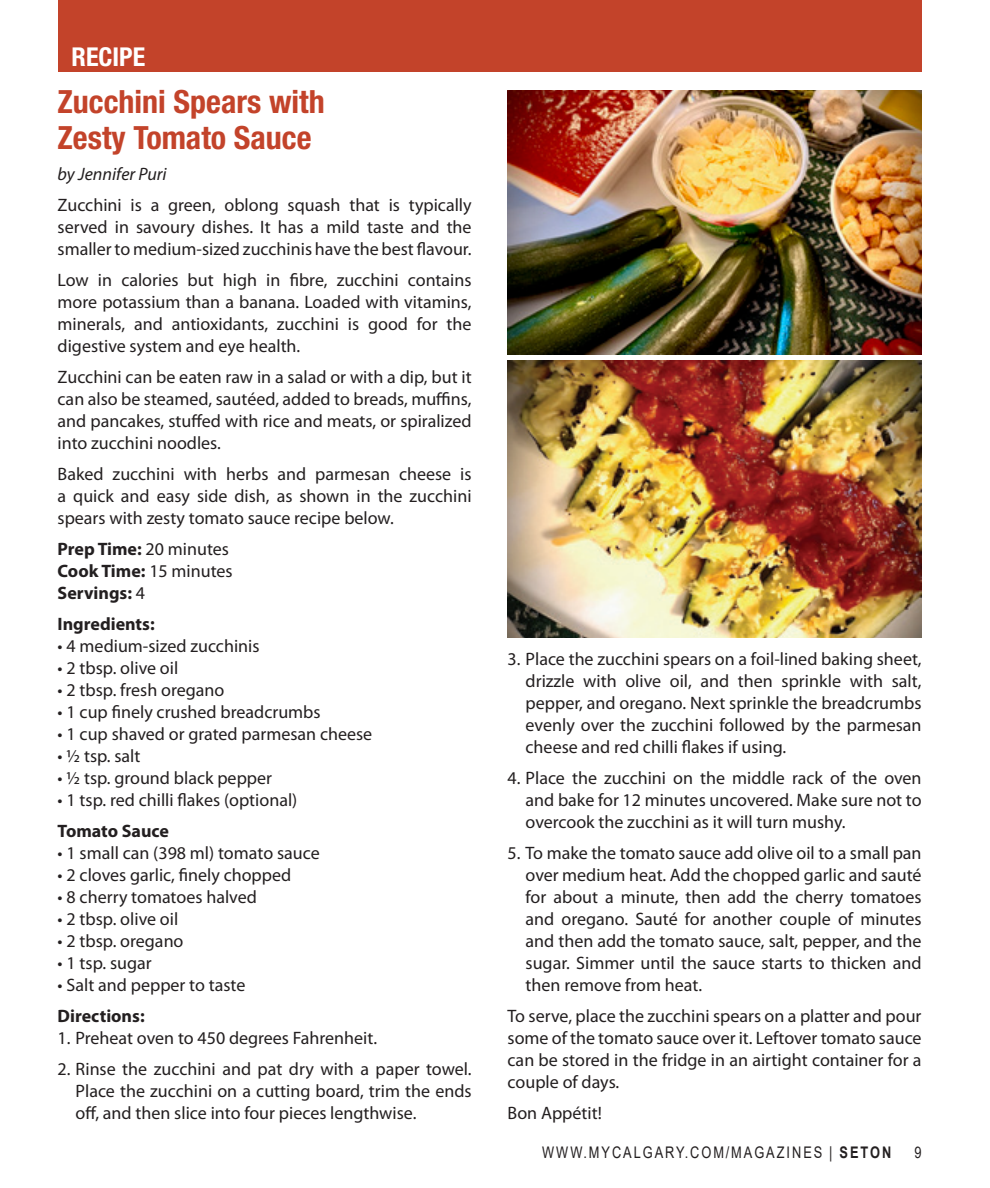
<style>
.page{position:relative;width:990px;height:1188px;background:#fff}
.page>*{position:absolute;margin:0;border:0;box-sizing:border-box;transform-origin:0 0}
.In_Around_title{font:700 condensed 32px/36px "Helvetica Neue LT Std";color:#c3432a}
.t1{font:700 condensed 26px "Helvetica Neue LT Std";color:#fff}
.Body_text{font:18px/22px "Myriad Pro";color:#231f20;text-align:justify}
.Body_text-2{font:700 18px "Myriad Pro";color:#231f20}
.Subhead{font:700 18px "Myriad Pro";color:#231f20}
.Body_text-3{font:italic 18px "Myriad Pro";color:#231f20}
.t2{font:16px "Arial";letter-spacing:.155em;color:#231f20;scale:.8 1}
.s1{font-weight:400}
.s2{font-weight:700}
</style>
<div class="page">
<div style="left:58px;top:0;width:864px;height:72px;background:#c3432a"></div>
<img style="left:508px;top:90px;width:414px;height:265px">
<img style="left:508px;top:361px;width:414px;height:276px">
<p class="t1" style="left:72px;top:41px;width:75px">RECIPE</p>
<p class="In_Around_title" style="left:58px;top:83px;width:269px">Zucchini Spears with<br>Zesty Tomato Sauce</p>
<p class="Body_text-3" style="left:58px;top:163px;width:111px">by Jennifer Puri</p>
<p class="Body_text" style="left:58px;top:194px;width:416px">Zucchini is a green, oblong squash that is typically served in savoury dishes. It has a mild taste and the smaller to medium-sized zucchinis have the best flavour.</p>
<p class="Body_text" style="left:58px;top:269px;width:416px">Low in calories but high in fibre, zucchini contains more potassium than a banana. Loaded with vitamins, minerals, and antioxidants, zucchini is good for the digestive system and eye health.</p>
<p class="Body_text" style="left:58px;top:366px;width:416px">Zucchini can be eaten raw in a salad or with a dip, but it can also be steamed, sautéed, added to breads, muffins, and pancakes, stuffed with rice and meats, or spiralized into zucchini noodles.</p>
<p class="Body_text" style="left:58px;top:463px;width:416px">Baked zucchini with herbs and parmesan cheese is a quick and easy side dish, as shown in the zucchini spears with zesty tomato sauce recipe below.</p>
<p class="Body_text-2" style="left:58px;top:537px;width:173px">Prep Time: <span class="s1">20 minutes</span></p>
<p class="Body_text-2" style="left:58px;top:559px;width:177px">Cook Time: <span class="s1">15 minutes</span></p>
<p class="Body_text-2" style="left:58px;top:581px;width:89px">Servings: <span class="s1">4</span></p>
<p class="Body_text-2" style="left:58px;top:612px;width:99px">Ingredients:</p>
<p class="Body_text" style="left:58px;top:635px;width:203px">• 4 medium-sized zucchinis</p>
<p class="Body_text" style="left:58px;top:657px;width:122px">• 2 tbsp. olive oil</p>
<p class="Body_text" style="left:58px;top:679px;width:168px">• 2 tbsp. fresh oregano</p>
<p class="Body_text" style="left:58px;top:701px;width:265px">• 1 cup finely crushed breadcrumbs</p>
<p class="Body_text" style="left:58px;top:723px;width:316px">• 1 cup shaved or grated parmesan cheese</p>
<p class="Body_text" style="left:58px;top:745px;width:84px">• ½ tsp. salt</p>
<p class="Body_text" style="left:58px;top:767px;width:216px">• ½ tsp. ground black pepper</p>
<p class="Body_text" style="left:58px;top:789px;width:241px">• 1 tsp. red chilli flakes (optional)</p>
<p class="Subhead" style="left:58px;top:819px;width:113px">Tomato Sauce</p>
<p class="Body_text" style="left:58px;top:842px;width:264px">• 1 small can (398 ml) tomato sauce</p>
<p class="Body_text" style="left:58px;top:864px;width:235px">• 2 cloves garlic, finely chopped</p>
<p class="Body_text" style="left:58px;top:886px;width:201px">• 8 cherry tomatoes halved</p>
<p class="Body_text" style="left:58px;top:908px;width:122px">• 2 tbsp. olive oil</p>
<p class="Body_text" style="left:58px;top:930px;width:127px">• 2 tbsp. oregano</p>
<p class="Body_text" style="left:58px;top:952px;width:96px">• 1 tsp. sugar</p>
<p class="Body_text" style="left:58px;top:974px;width:189px">• Salt and pepper to taste</p>
<p class="Subhead" style="left:58px;top:1004px;width:89px">Directions:</p>
<p class="Body_text" style="left:58px;top:1027px;width:321px">1. Preheat oven to 450 degrees Fahrenheit.</p>
<p class="Body_text" style="left:76px;top:1058px;width:398px;text-indent:-18px">2. Rinse the zucchini and pat dry with a paper towel.<br>Place the zucchini on a cutting board, trim the ends off, and then slice into four pieces lengthwise.</p>
<p class="Body_text" style="left:526px;top:648px;width:398px;text-indent:-18px">3. Place the zucchini spears on a foil-lined baking sheet, drizzle with olive oil, and then sprinkle with salt, pepper, and oregano. Next sprinkle the breadcrumbs evenly over the zucchini followed by the parmesan cheese and red chilli flakes if using.</p>
<p class="Body_text" style="left:526px;top:767px;width:398px;text-indent:-18px">4. Place the zucchini on the middle rack of the oven and bake for 12 minutes uncovered. Make sure not to overcook the zucchini as it will turn mushy.</p>
<p class="Body_text" style="left:526px;top:842px;width:398px;text-indent:-18px">5. To make the tomato sauce add olive oil to a small pan over medium heat. Add the chopped garlic and sauté for about a minute, then add the cherry tomatoes and oregano. Sauté for another couple of minutes and then add the tomato sauce, salt, pepper, and the sugar. Simmer until the sauce starts to thicken and then remove from heat.</p>
<p class="Body_text" style="left:508px;top:1005px;width:416px">To serve, place the zucchini spears on a platter and pour some of the tomato sauce over it. Leftover tomato sauce can be stored in the fridge in an airtight container for a couple of days.</p>
<p class="Body_text" style="left:508px;top:1102px;width:96px">Bon Appétit!</p>
<p class="t2" style="left:542px;top:1141px;width:438px">WWW.MYCALGARY.COM/MAGAZINES | <span class="s2">SETON</span></p>
<p class="t2" style="left:914px;top:1141px;width:10px">9</p>
</div>
